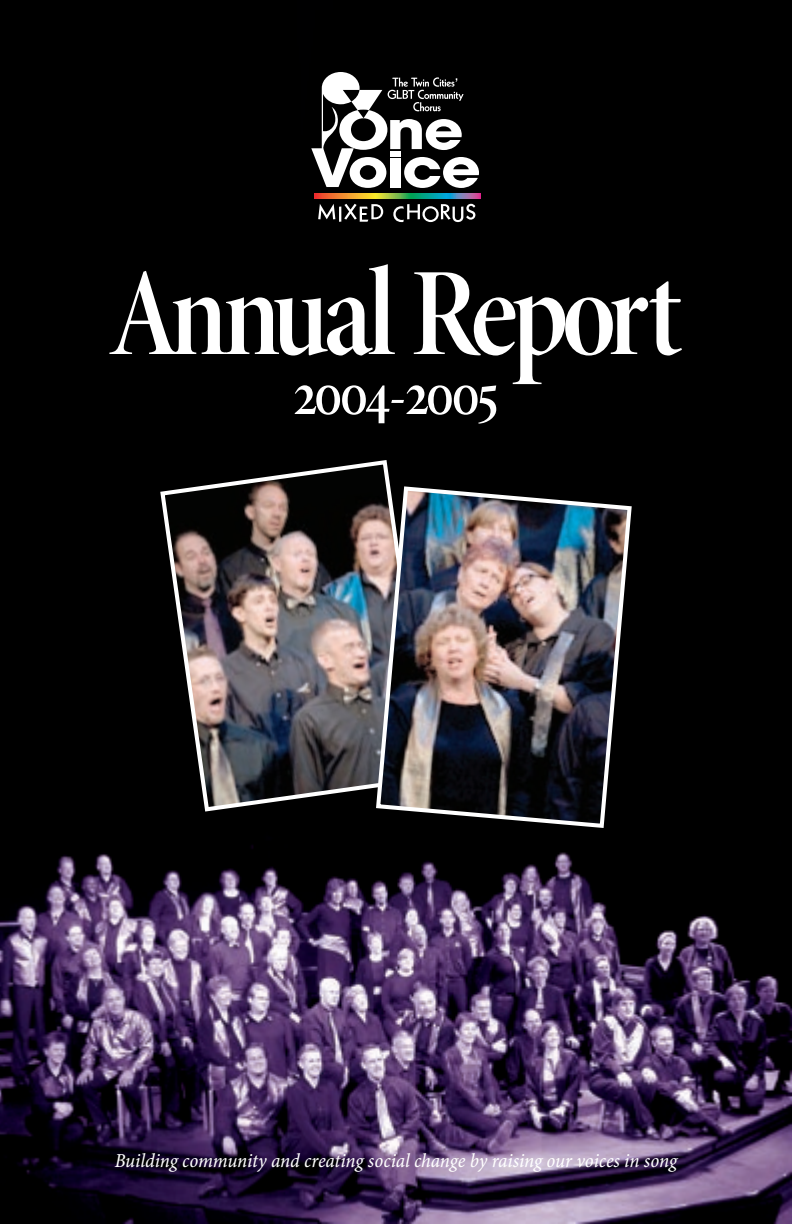
<style>
.page{position:relative;width:792px;height:1224px;background:#fff}
.page>*{position:absolute;margin:0;border:0;box-sizing:border-box;transform-origin:0 0}
.t1{font:128px "Minion Pro Semibold Cn Disp";letter-spacing:-.05em;color:#fff}
.t2{font:64px "Minion Pro Semibold Cn Disp";letter-spacing:-.045em;color:#fff}
.t3{font:20px "Minion Pro Cn It Capt";letter-spacing:-.01em;color:#fff}
</style>
<div class="page">
<div style="left:0;top:0;width:792px;height:803px;background:#000"></div>
<img style="left:0;top:803px;width:792px;height:421px">
<svg style="left:315px;top:194px;width:166px;height:5px"></svg>
<svg style="left:311px;top:72px;width:168px;height:116px"></svg>
<svg style="left:318px;top:204px;width:65px;height:18px"></svg>
<svg style="left:393px;top:204px;width:82px;height:18px"></svg>
<div style="left:390px;top:151px;width:10px;height:6px;background:#fff"></div>
<img style="left:158px;top:458px;width:276px;height:356px">
<img style="left:374px;top:484px;width:260px;height:346px">
<h1 class="t1" style="left:109px;top:237px;width:575px">Annual Report</h1>
<h2 class="t2" style="left:293px;top:355px;width:207px">2004-2005</h2>
<p class="t3" style="left:115px;top:1148px;width:564px">Building community and creating social change by raising our voices in song</p>
</div>
